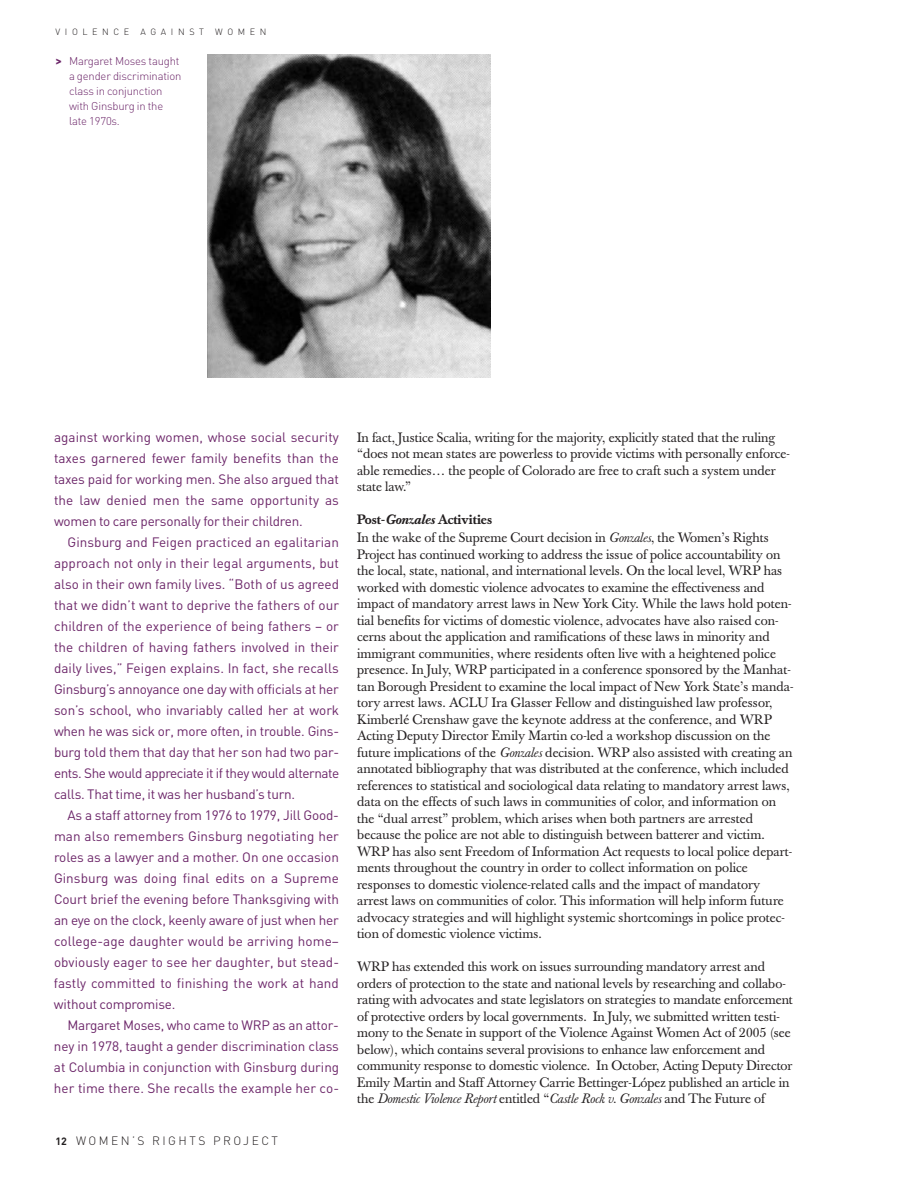
<style>
.page{position:relative;width:918px;height:1188px;background:#fff}
.page>*{position:absolute;margin:0;border:0;box-sizing:border-box;transform-origin:0 0}
.t1{font:13.5px/16.5px "Baskerville";letter-spacing:.005em;color:#231f20}
.t2{font:13.5px/21px "DIN";letter-spacing:-.015em;color:#6c2669;text-align:justify}
.t3{font:300 12px "DIN";letter-spacing:.205em;color:#231f20}
.t4{font:300 11.25px/15px "DIN";letter-spacing:-.015em;color:#6c2669}
.t5{font:300 9px "DIN";letter-spacing:.515em;color:#231f20}
.s1{font-weight:700;font-size:12px}
.s2{font-weight:700;font-size:10.5px}
.s3{font-weight:500}
.s4{font-family:"Baskerville Book Med";font-style:italic}
.s5{font-style:italic}
</style>
<div class="page">
<img style="left:207px;top:54px;width:284px;height:324px">
<p class="t5" style="left:56px;top:27px;width:213px">VIOLENCE AGAINST WOMEN</p>
<p class="t4" style="left:69px;top:53px;width:114px;text-indent:-14px"><span class="s1">&gt;</span> Margaret Moses taught a gender discrimination class in conjunction with Ginsburg in the late 1970s.</p>
<p class="t2" style="left:54px;top:427px;width:286px">against working women, whose social security taxes garnered fewer family benefits than the taxes paid for working men. She also argued that the law denied men the same opportunity as women to care personally for their children.</p>
<p class="t2" style="left:54px;top:532px;width:287px;text-indent:14px">Ginsburg and Feigen practiced an egalitarian approach not only in their legal arguments, but also in their own family lives. “Both of us agreed that we didn’t want to deprive the fathers of our children of the experience of being fathers – or the children of having fathers involved in their daily lives,” Feigen explains. In fact, she recalls Ginsburg’s annoyance one day with officials at her son’s school, who invariably called her at work when he was sick or, more often, in trouble. Gins&shy;burg told them that day that her son had two par&shy;ents. She would appreciate it if they would alternate calls. That time, it was her husband’s turn.</p>
<p class="t2" style="left:54px;top:805px;width:287px;text-indent:14px">As a staff attorney from 1976 to 1979, Jill Good&shy;man also remembers Ginsburg negotiating her roles as a lawyer and a mother. On one occasion Ginsburg was doing final edits on a Supreme Court brief the evening before Thanksgiving with an eye on the clock, keenly aware of just when her college-age daughter would be arriving home– obviously eager to see her daughter, but stead&shy;fastly committed to finishing the work at hand without compromise.</p>
<p class="t2" style="left:54px;top:1015px;width:287px;text-indent:14px">Margaret Moses, who came to WRP as an attor&shy;ney in 1978, taught a gender discrimination class at Columbia in conjunction with Ginsburg during her time there. She recalls the example her co-</p>
<p class="t3" style="left:56px;top:1133px;width:224px"><span class="s2">12</span> WOMEN’S RIGHTS PROJECT</p>
<p class="t1" style="left:357px;top:431px;width:434px">In fact, Justice Scalia, writing for the majority, explicitly stated that the ruling “does not mean states are powerless to provide victims with personally enforce&shy;able remedies… the people of Colorado are free to craft such a system under state law.”</p>
<p class="t1" style="left:357px;top:512px;width:413px;line-height:17.9px"><span class="s3">Post-</span><span class="s4">Gonzales</span> <span class="s3">Activities<br></span>In the wake of the Supreme Court decision in <span class="s5">Gonzales</span>, the Women’s Rights</p>
<p class="t1" style="left:357px;top:547px;width:438px">Project has continued working to address the issue of police accountability on the local, state, national, and international levels. On the local level, WRP has worked with domestic violence advocates to examine the effectiveness and impact of mandatory arrest laws in New York City. While the laws hold poten&shy;tial benefits for victims of domestic violence, advocates have also raised con&shy;cerns about the application and ramifications of these laws in minority and immigrant communities, where residents often live with a heightened police presence. In July, WRP participated in a conference sponsored by the Manhat&shy;tan Borough President to examine the local impact of New York State’s manda&shy;tory arrest laws. ACLU Ira Glasser Fellow and distinguished law professor, Kimberlé Crenshaw gave the keynote address at the conference, and WRP Acting Deputy Director Emily Martin co-led a workshop discussion on the future implications of the <span class="s5">Gonzales</span> decision. WRP also assisted with creating an annotated bibliography that was distributed at the conference, which included references to statistical and sociological data relating to mandatory arrest laws, data on the effects of such laws in communities of color, and information on the “dual arrest” problem, which arises when both partners are arrested because the police are not able to distinguish between batterer and victim.<br>WRP has also sent Freedom of Information Act requests to local police depart&shy;ments throughout the country in order to collect information on police responses to domestic violence-related calls and the impact of mandatory arrest laws on communities of color. This information will help inform future advocacy strategies and will highlight systemic shortcomings in police protec&shy;tion of domestic violence victims.</p>
<p class="t1" style="left:357px;top:960px;width:437px">WRP has extended this work on issues surrounding mandatory arrest and orders of protection to the state and national levels by researching and collabo&shy;rating with advocates and state legislators on strategies to mandate enforcement of protective orders by local governments. In July, we submitted written testi&shy;mony to the Senate in support of the Violence Against Women Act of 2005 (see below), which contains several provisions to enhance law enforcement and community response to domestic violence. In October, Acting Deputy Director Emily Martin and Staff Attorney Carrie Bettinger-López published an article in the <span class="s5">Domestic Violence Report</span> entitled “<span class="s5">Castle Rock v. Gonzales</span> and The Future of</p>
</div>
